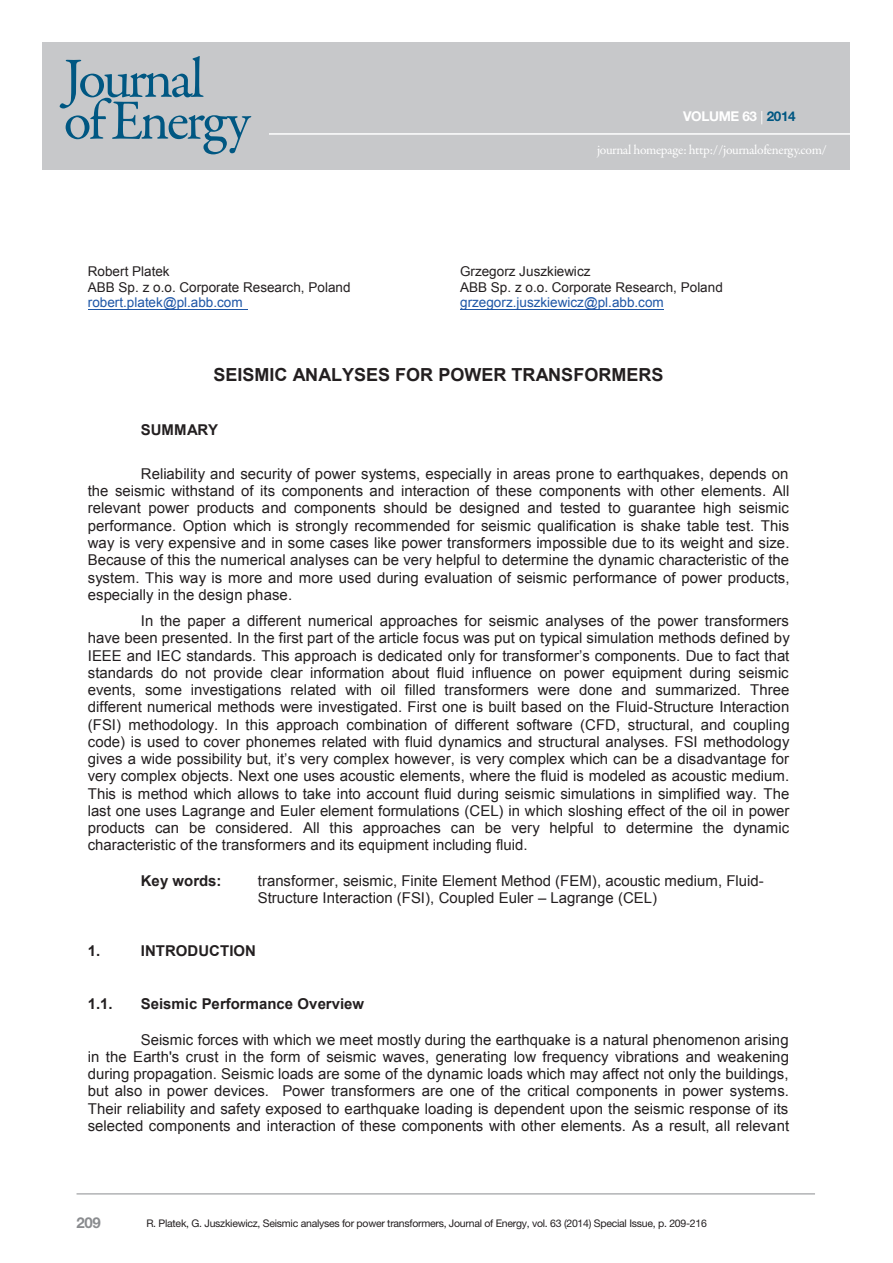
<style>
.page{position:relative;width:893px;height:1263px;background:#fff}
.page>*{position:absolute;margin:0;border:0;box-sizing:border-box;transform-origin:0 0}
.t1{font:57.15px/41.8px "MH Garamond";letter-spacing:-.055em;color:#005782}
.t2{font:700 18px "Arial";color:#231f20}
.t3{font:15px/17.2px "Arial";color:#231f20;text-align:justify}
.t4{font:700 15px "Arial";color:#231f20}
.t5{font:700 15px "MH Helvetica";color:#8a8c8f}
.t6{font:13.5px "Arial";color:#231f20}
.t7{font:13.5px "Arial";letter-spacing:.005em;color:#1e56a6}
.t8{font:13.5px "MH Garamond";letter-spacing:-.025em;color:#fff}
.t9{font:700 13.5px "MH Helvetica";letter-spacing:-.025em;color:#fff}
.t10{font:10.5px "MH Helvetica";letter-spacing:-.025em;color:#231f20}
.s1{font-family:"MH Garamond";font-weight:400}
.s2{color:#005782}
.s3{font-style:inherit}
</style>
<div class="page">
<hr style="left:77px;top:1193px;width:738px;height:1px;background:#8a8c8f">
<hr style="left:88px;top:309px;width:159px;height:1px;background:#1e56a6">
<hr style="left:460px;top:309px;width:204px;height:1px;background:#1e56a6">
<div style="left:43px;top:43px;width:807px;height:127px;background:#c7c8ca"></div>
<hr style="left:269px;top:133px;width:586px;height:2px;background:#fff">
<h1 class="t1" style="left:64px;top:59px;width:188px">Journal of Energy</h1>
<p class="t9" style="left:683px;top:108px;width:114px">VOLUME 63 <span class="s1">|</span> <span class="s2">2014</span></p>
<p class="t8" style="left:597px;top:142px;width:231px">journal homepage: http://journalofenergy.com/</p>
<p class="t6" style="left:88px;top:263px;width:83px">Robert Platek</p>
<p class="t6" style="left:460px;top:263px;width:132px">Grzegorz Juszkiewicz</p>
<p class="t6" style="left:88px;top:278px;width:264px">ABB Sp. z o.o. Corporate Research, Poland</p>
<p class="t6" style="left:460px;top:278px;width:264px">ABB Sp. z o.o. Corporate Research, Poland</p>
<p class="t7" style="left:88px;top:294px;width:156px">robert.platek@pl.abb.com</p>
<p class="t7" style="left:460px;top:294px;width:205px">grzegorz.juszkiewicz@pl.abb.com</p>
<p class="t2" style="left:213px;top:363px;width:451px">SEISMIC ANALYSES FOR POWER TRANSFORMERS</p>
<p class="t4" style="left:141px;top:419px;width:79px">SUMMARY</p>
<p class="t3" style="left:88px;top:465px;width:703px;text-indent:53px">Reliability and security of power systems, especially in areas prone to earthquakes, depends on the seismic withstand of its components and interaction of these components with other elements. All relevant power products and components should be designed and tested to guarantee high seismic performance. Option which is strongly recommended for seismic qualification is shake table test. This way is very expensive and in some cases like power transformers impossible due to its weight and size.<br>Because of this the numerical analyses can be very helpful to determine the dynamic characteristic of the system. This way is more and more used during evaluation of seismic performance of power products, especially in the design phase.</p>
<p class="t3" style="left:88px;top:612px;width:704px;text-indent:53px">In the paper a different numerical approaches for seismic analyses of the power transformers have been presented. In the first part of the article focus was put on typical simulation methods defined by IEEE and IEC standards. <span class="s3">This approach is dedicated only for transformer’s components.</span> Due to fact that standards do not provide clear information about fluid influence on power equipment during seismic events, some investigations related with oil filled transformers were done and summarized. Three different numerical methods were investigated. First one is built based on the Fluid-Structure Interaction (FSI) methodology. In this approach combination of different software (CFD, structural, and coupling code) is used to cover phonemes related with fluid dynamics and structural analyses. FSI methodology gives a wide <span class="s3">possibility but, it’</span>s very complex however, is very complex which can be a disadvantage for very complex objects. Next one uses acoustic elements, where the fluid is modeled as acoustic medium.<br>This is method which allows to take into account fluid during seismic simulations in simplified way. The last one uses Lagrange and Euler element formulations (CEL) in which sloshing effect of the oil in power products can be considered. All this approaches can be very helpful to determine the dynamic characteristic of the transformers and its equipment including fluid.</p>
<p class="t4" style="left:141px;top:870px;width:82px">Key words:</p>
<p class="t3" style="left:258px;top:872px;width:507px">transformer, seismic, Finite Element Method (FEM), acoustic medium, Fluid-<br>Structure Interaction (FSI), Coupled Euler <span class="s3">–</span> Lagrange (CEL)</p>
<p class="t4" style="left:88px;top:941px;width:14px">1.</p>
<p class="t4" style="left:141px;top:941px;width:117px">INTRODUCTION</p>
<p class="t4" style="left:88px;top:994px;width:26px">1.1.</p>
<p class="t4" style="left:141px;top:994px;width:225px">Seismic Performance Overview</p>
<p class="t3" style="left:88px;top:1031px;width:703px;text-indent:53px">Seismic forces with which we meet mostly during the earthquake is a natural phenomenon arising in the Earth's crust in the form of seismic waves, generating low frequency vibrations and weakening during propagation. Seismic loads are some of the dynamic loads which may affect not only the buildings, but also in power devices. Power transformers are one of the critical components in power systems.<br>Their reliability and safety exposed to earthquake loading is dependent upon the seismic response of its selected components and interaction of these components with other elements. As a result, all relevant</p>
<p class="t5" style="left:77px;top:1213px;width:26px">209</p>
<p class="t10" style="left:146px;top:1216px;width:562px">R. Platek, G. Juszkiewicz, Seismic analyses for power transformers, Journal of Energy, vol. 63 (2014) Special Issue, p. 209-216</p>
</div>
